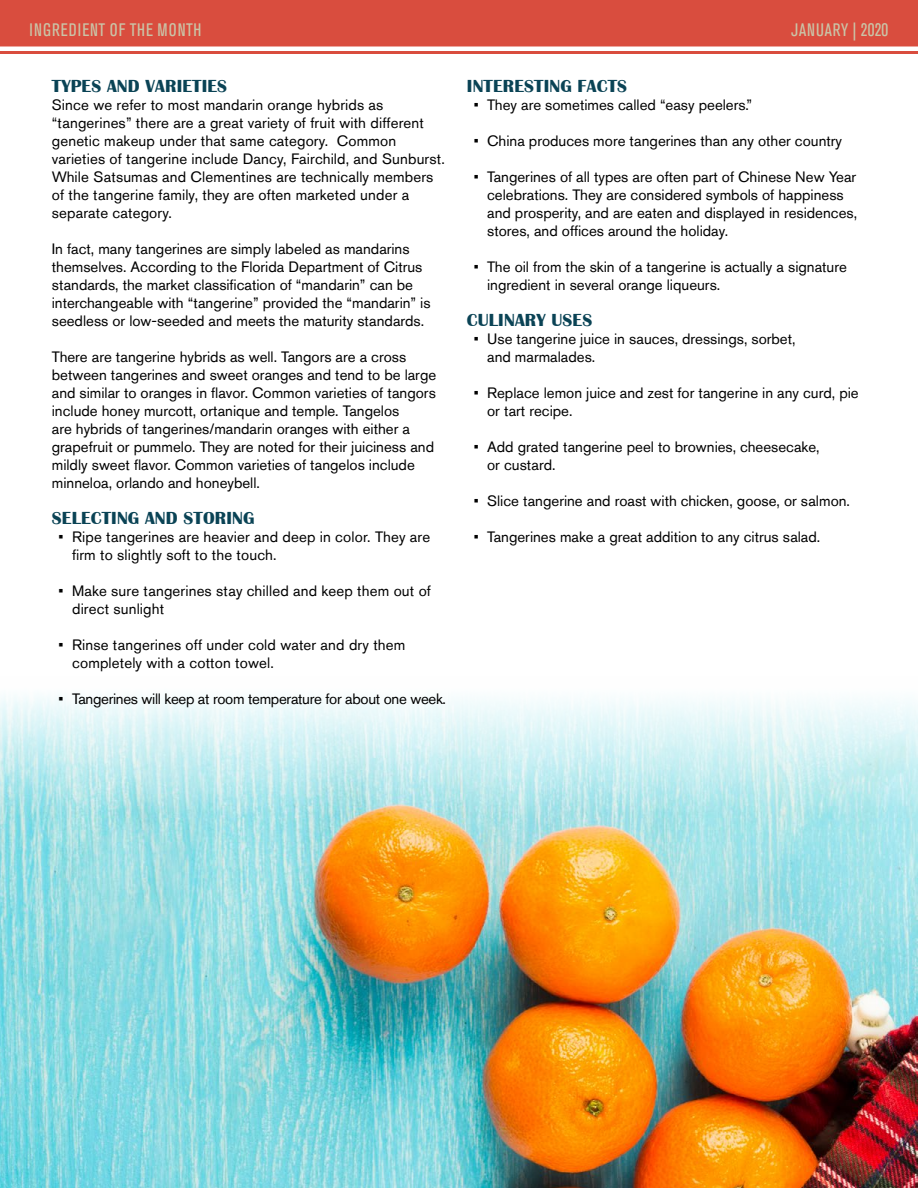
<style>
.page{position:relative;width:918px;height:1188px;background:#fff}
.page>*{position:absolute;margin:0;border:0;box-sizing:border-box;transform-origin:0 0}
.t1{font:700 18px "Britannic";letter-spacing:.01em;color:#0a4355}
.t2{font:condensed 18px "Akzidenz Grotesk Std";letter-spacing:.065em;color:#cac4a7}
.t3{font:condensed 18px "Akzidenz Grotesk Std";letter-spacing:.045em;color:#cac4a7}
.t4{font:15px/18px "Akzidenz Grotesk Std";color:#000}
.t5{font:15px "Akzidenz Grotesk Std";letter-spacing:-.02em;color:#000}
</style>
<div class="page">
<img style="left:0;top:696px;width:918px;height:492px">
<div style="left:0;top:0;width:918px;height:54px;background:#d94d3e"></div>
<div style="left:0;top:46px;width:918px;height:5px;background:#fff"></div>
<p class="t2" style="left:29px;top:20px;width:173px">INGREDIENT OF THE MONTH</p>
<p class="t3" style="left:791px;top:20px;width:99px">JANUARY | 2020</p>
<p class="t1" style="left:52px;top:76px;width:177px">TYPES AND VARIETIES</p>
<p class="t4" style="left:52px;top:95px;width:394px">Since we refer to most mandarin orange hybrids as “tangerines” there are a great variety of fruit with different genetic makeup under that same category. Common varieties of tangerine include Dancy, Fairchild, and Sunburst.<br>While Satsumas and Clementines are technically members of the tangerine family, they are often marketed under a separate category.</p>
<p class="t4" style="left:52px;top:239px;width:380px">In fact, many tangerines are simply labeled as mandarins themselves. According to the Florida Department of Citrus standards, the market classification of “mandarin” can be interchangeable with “tangerine” provided the “mandarin” is seedless or low-seeded and meets the maturity standards.</p>
<p class="t4" style="left:52px;top:347px;width:386px">There are tangerine hybrids as well. Tangors are a cross between tangerines and sweet oranges and tend to be large and similar to oranges in flavor. Common varieties of tangors include honey murcott, ortanique and temple. Tangelos<br>are hybrids of tangerines/mandarin oranges with either a grapefruit or pummelo. They are noted for their juiciness and mildly sweet flavor. Common varieties of tangelos include minneloa, orlando and honeybell.</p>
<p class="t1" style="left:52px;top:508px;width:204px">SELECTING AND STORING</p>
<p class="t4" style="left:72px;top:527px;width:360px;text-indent:-14px">• Ripe tangerines are heavier and deep in color. They are firm to slightly soft to the touch.</p>
<p class="t4" style="left:72px;top:581px;width:360px;text-indent:-14px">• Make sure tangerines stay chilled and keep them out of direct sunlight</p>
<p class="t4" style="left:72px;top:635px;width:335px;text-indent:-14px">• Rinse tangerines off under cold water and dry them completely with a cotton towel.</p>
<p class="t5" style="left:59px;top:690px;width:389px">• Tangerines will keep at room temperature for about one week.</p>
<p class="t1" style="left:467px;top:76px;width:162px">INTERESTING FACTS</p>
<p class="t4" style="left:474px;top:95px;width:280px">• They are sometimes called “easy peelers.”</p>
<p class="t4" style="left:474px;top:131px;width:370px">• China produces more tangerines than any other country</p>
<p class="t4" style="left:487px;top:167px;width:371px;text-indent:-14px">• Tangerines of all types are often part of Chinese New Year celebrations. They are considered symbols of happiness and prosperity, and are eaten and displayed in residences, stores, and offices around the holiday.</p>
<p class="t4" style="left:487px;top:257px;width:361px;text-indent:-14px">• The oil from the skin of a tangerine is actually a signature ingredient in several orange liqueurs.</p>
<p class="t1" style="left:467px;top:310px;width:127px">CULINARY USES</p>
<p class="t4" style="left:487px;top:329px;width:310px;text-indent:-14px">• Use tangerine juice in sauces, dressings, sorbet, and marmalades.</p>
<p class="t4" style="left:487px;top:383px;width:373px;text-indent:-14px">• Replace lemon juice and zest for tangerine in any curd, pie or tart recipe.</p>
<p class="t4" style="left:487px;top:437px;width:334px;text-indent:-14px">• Add grated tangerine peel to brownies, cheesecake, or custard.</p>
<p class="t4" style="left:474px;top:491px;width:378px">• Slice tangerine and roast with chicken, goose, or salmon.</p>
<p class="t4" style="left:474px;top:527px;width:348px">• Tangerines make a great addition to any citrus salad.</p>
</div>
